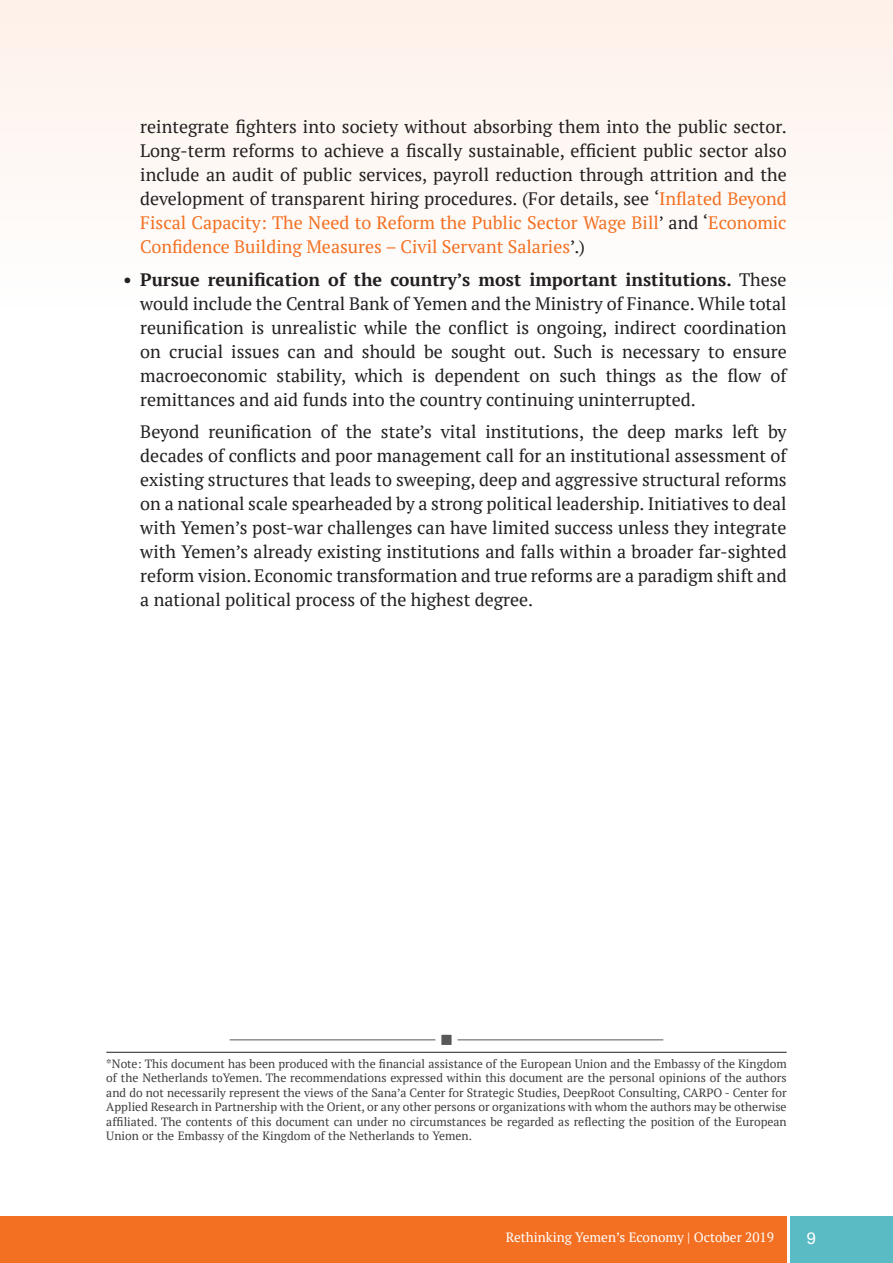
<style>
.page{position:relative;width:893px;height:1263px;background:#fff}
.page>*{position:absolute;margin:0;border:0;box-sizing:border-box;transform-origin:0 0}
.تعداد_نقطي_1{font:18px/24px "PT Serif";color:#231f20;text-align:justify}
.t1{font:16.5px "Helvetica Neue LT Pro";color:#fff}
.t2{font:13.5px "PT Serif";color:#fff}
.t3{font:12px/14.4px "PT Serif";color:#3e3e3f;text-align:justify}
.s1{color:#f37022}
.s2{font-weight:700}
</style>
<div class="page">
<div style="left:791px;top:1216px;width:102px;height:47px;background:#5abbc4"></div>
<div style="left:0;top:1216px;width:787px;height:47px;background:#f37022"></div>
<div style="left:0;top:0;width:893px;height:306px;background:#fef7f3"></div>
<hr style="left:230px;top:1039px;width:433px;height:1px;background:#57585a">
<div style="left:435px;top:1029px;width:23px;height:22px;background:#57585a;border:6px solid #fff"></div>
<hr style="left:106px;top:1052px;width:681px;height:1px;background:#231f20">
<p class="تعداد_نقطي_1" style="left:140px;top:114px;width:648px">reintegrate fighters into society without absorbing them into the public sector.<br>Long-term reforms to achieve a fiscally sustainable, efficient public sector also include an audit of public services, payroll reduction through attrition and the development of transparent hiring procedures. (For details, see ‘<span class="s1">Inflated Beyond Fiscal Capacity: The Need to Reform the Public Sector Wage Bill</span>’ and ‘<span class="s1">Economic Confidence Building Measures – Civil Servant Salaries</span>’.)</p>
<p class="تعداد_نقطي_1" style="left:140px;top:267px;width:648px;text-indent:-17px"><span class="s2">• Pursue reunification of the country’s most important institutions.</span> These would include the Central Bank of Yemen and the Ministry of Finance. While total reunification is unrealistic while the conflict is ongoing, indirect coordination on crucial issues can and should be sought out. Such is necessary to ensure macroeconomic stability, which is dependent on such things as the flow of remittances and aid funds into the country continuing uninterrupted.</p>
<p class="تعداد_نقطي_1" style="left:140px;top:419px;width:648px">Beyond reunification of the state’s vital institutions, the deep marks left by decades of conflicts and poor management call for an institutional assessment of existing structures that leads to sweeping, deep and aggressive structural reforms on a national scale spearheaded by a strong political leadership. Initiatives to deal with Yemen’s post-war challenges can have limited success unless they integrate with Yemen’s already existing institutions and falls within a broader far-sighted reform vision. Economic transformation and true reforms are a paradigm shift and a national political process of the highest degree.</p>
<p class="t3" style="left:106px;top:1056px;width:682px">*Note: This document has been produced with the financial assistance of the European Union and the Embassy of the Kingdom of the Netherlands toYemen. The recommendations expressed within this document are the personal opinions of the authors and do not necessarily represent the views of the Sana’a Center for Strategic Studies, DeepRoot Consulting, CARPO - Center for Applied Research in Partnership with the Orient, or any other persons or organizations with whom the authors may be otherwise affiliated. The contents of this document can under no circumstances be regarded as reflecting the position of the European Union or the Embassy of the Kingdom of the Netherlands to Yemen.</p>
<p class="t2" style="left:506px;top:1228px;width:270px">Rethinking Yemen’s Economy | October 2019</p>
<p class="t1" style="left:807px;top:1228px;width:11px">9</p>
</div>
